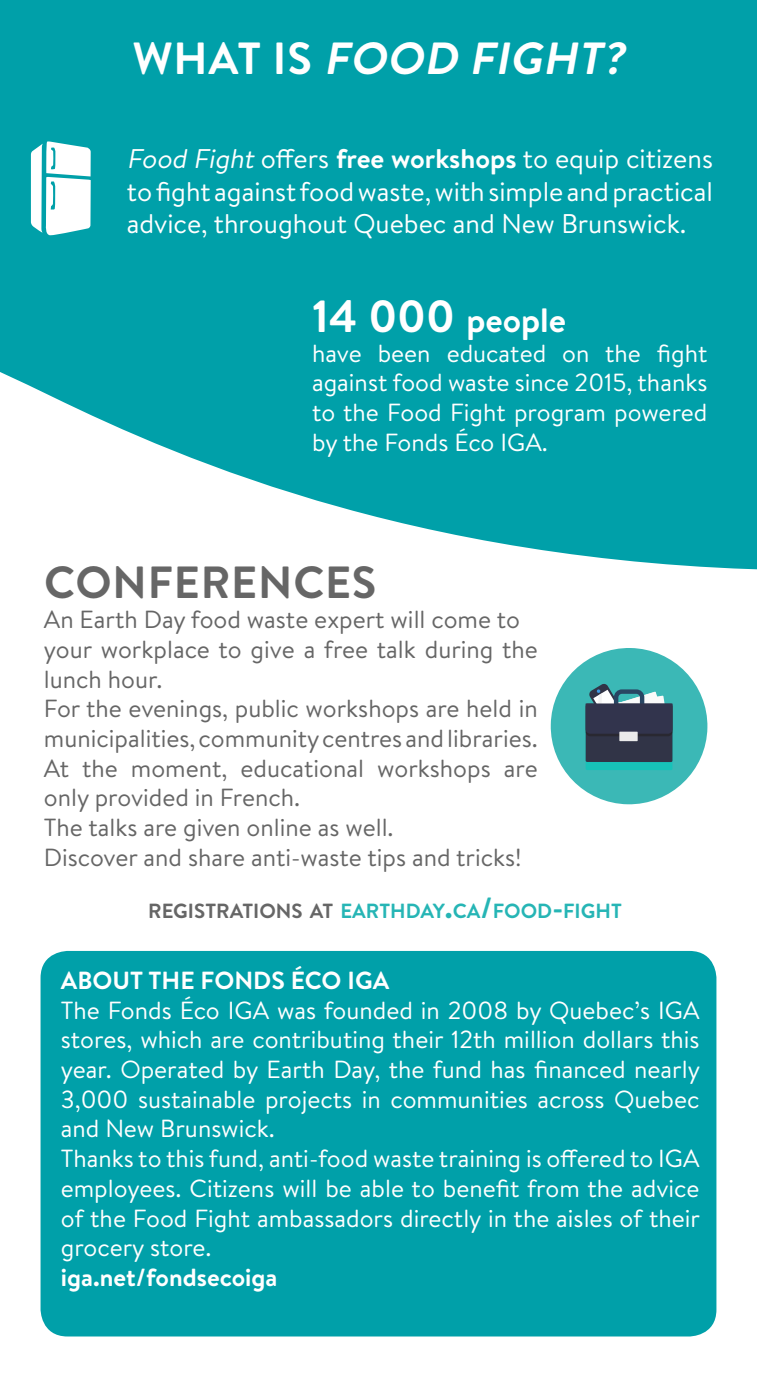
<style>
.page{position:relative;width:757px;height:1377px;background:#fff}
.page>*{position:absolute;margin:0;border:0;box-sizing:border-box;transform-origin:0 0}
.t1{font:italic 700 45px "Brandon Text";color:#fff}
.t2{font:700 45px "Brandon Text";letter-spacing:.02em;color:#666}
.t3{font:700 33.75px "Brandon Text";color:#fff}
.t4{font:27px/32.4px "Brandon Text";color:#fff;text-align:justify}
.t5{font:24.75px/29.7px "Brandon Text";color:#fff;text-align:justify}
.t6{font:24.75px/29.7px "Brandon Text";color:#666}
.t7{font:700 24.75px "Brandon Text";color:#fff}
.t8{font:700 20.47px "Brandon Text";color:#26b5b5}
.s1{font-style:normal}
.s2{font-style:italic}
.s3{font-weight:700}
.s4{font-size:45px}
.s5{color:#666}
.s6{font-size:29.25px}
</style>
<div class="page">
<svg style="left:0;top:0;width:756px;height:570px;background:#1fabb3"></svg>
<div style="left:40px;top:951px;width:676px;height:385px;background:#00a0a9;border-radius:27px"></div>
<svg style="left:31px;top:141px;width:60px;height:94px"></svg>
<svg style="left:550px;top:648px;width:157px;height:157px"></svg>
<div style="left:619px;top:732px;width:18px;height:9px;background:#ebebeb"></div>
<h1 class="t1" style="left:133px;top:27px;width:503px"><span class="s1">W H AT I S</span> FOOD FIGHT?</h1>
<p class="t4" style="left:127px;top:142px;width:587px"><span class="s2">Food Fight</span>offers <span class="s3">free workshops</span> to equip citizens to fight against food waste, with simple and practical advice, throughout Quebec and New Brunswick.</p>
<h2 class="t3" style="left:312px;top:297px;width:255px"><span class="s4">14 000</span> people</h2>
<p class="t5" style="left:312px;top:337px;width:396px">have been educated on the fight against food waste since 2015, thanks to the Food Fight program powered by the Fonds Éco IGA.</p>
<h1 class="t2" style="left:44px;top:552px;width:333px">CONFERENCES</h1>
<p class="t6" style="left:44px;top:604px;width:495px">An Earth Day food waste expert will come to your workplace to give a free talk during the lunch hour.<br>For the evenings, public workshops are held in municipalities, community centres and libraries.<br>At the moment, educational workshops are only provided in French.<br>The talks are given online as well.<br>Discover and share anti-waste tips and tricks!</p>
<p class="t8" style="left:148px;top:897px;width:475px"><span class="s5">REGISTRATIONS AT</span> EARTHDAY<span class="s6">.</span>CA<span class="s6">/</span>FOOD<span class="s6">-</span>FIGHT</p>
<p class="t7" style="left:61px;top:963px;width:330px">ABOUT THE FONDS ÉCO IGA</p>
<p class="t5" style="left:61px;top:994px;width:640px;text-align:left">The Fonds Éco IGA was founded in 2008 by Quebec’s IGA stores, which are contributing their 12th million dollars this year. Operated by Earth Day, the fund has financed nearly 3,000 sustainable projects in communities across Quebec and New Brunswick.<br>Thanks to this fund, anti-food waste training is offered to IGA employees. Citizens will be able to benefit from the advice of the Food Fight ambassadors directly in the aisles of their grocery store.</p>
<p class="t7" style="left:61px;top:1260px;width:218px">iga.net/fondsecoiga</p>
</div>
